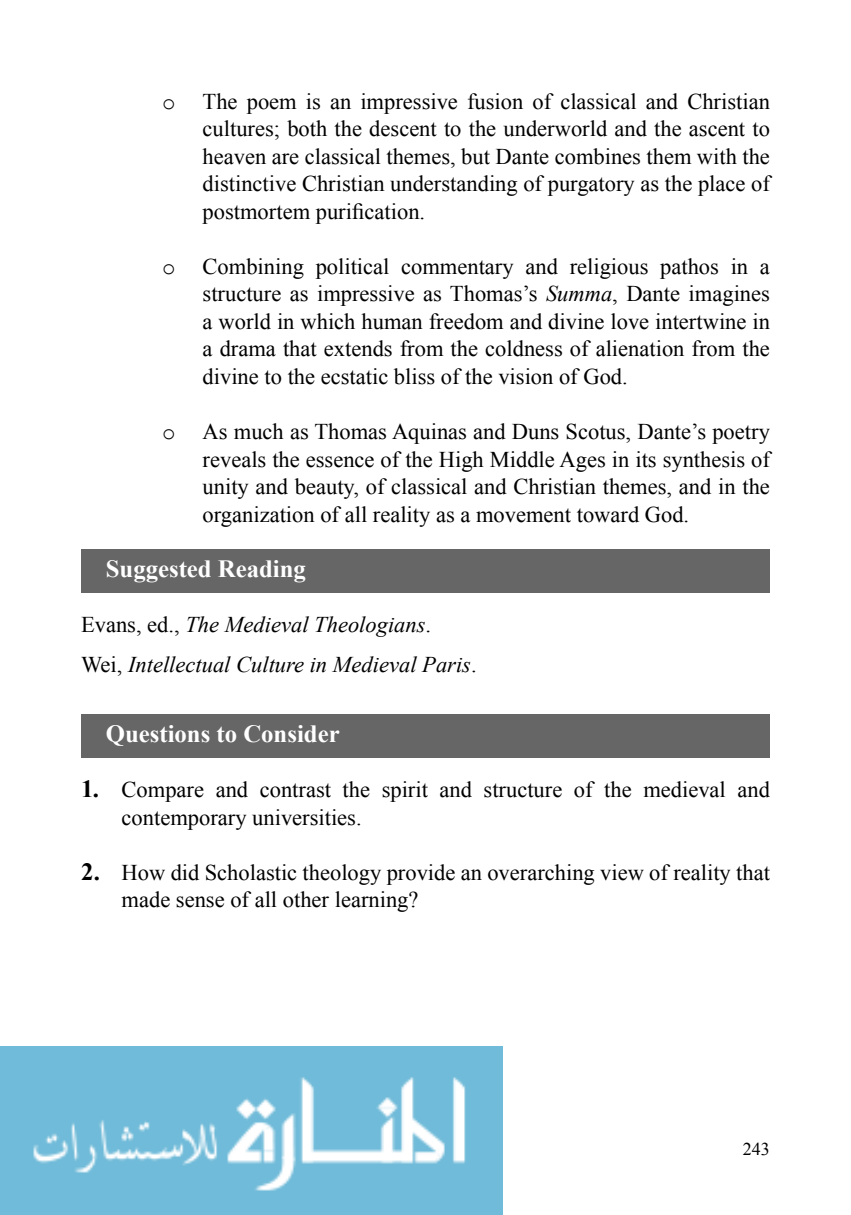
<style>
.page{position:relative;width:851px;height:1215px;background:#fff}
.page>*{position:absolute;margin:0;border:0;box-sizing:border-box;transform-origin:0 0}
.t1{font:700 24.75px "Times New Roman";color:#fff}
.t2{font:22.5px/27.4px "Times New Roman";color:#000;text-align:justify}
.t3{font:italic 22.5px/40.5px "Times New Roman";color:#000}
.t4{font:18px "Times New Roman";color:#000}
.s1{font-family:"Courier New"}
.s2{font-style:italic}
.s3{font-style:normal}
.s4{font-weight:700;font-size:24.75px}
</style>
<div class="page">
<img style="left:0;top:1046px;width:502px;height:169px">
<div style="left:81px;top:714px;width:689px;height:44px;background:#666"></div>
<div style="left:81px;top:549px;width:689px;height:43px;background:#666"></div>
<p class="t2" style="left:202px;top:87px;width:569px;text-indent:-40px"><span class="s1">o</span> The poem is an impressive fusion of classical and Christian cultures; both the descent to the underworld and the ascent to heaven are classical themes, but Dante combines them with the distinctive Christian understanding of purgatory as the place of postmortem purification.</p>
<p class="t2" style="left:202px;top:252px;width:569px;text-indent:-40px"><span class="s1">o</span> Combining political commentary and religious pathos in a structure as impressive as Thomas’s <span class="s2">Summa</span>, Dante imagines a world in which human freedom and divine love intertwine in a drama that extends from the coldness of alienation from the divine to the ecstatic bliss of the vision of God.</p>
<p class="t2" style="left:202px;top:417px;width:569px;text-indent:-40px"><span class="s1">o</span> As much as Thomas Aquinas and Duns Scotus, Dante’s poetry reveals the essence of the High Middle Ages in its synthesis of unity and beauty, of classical and Christian themes, and in the organization of all reality as a movement toward God.</p>
<p class="t1" style="left:106px;top:551px;width:202px">Suggested Reading</p>
<p class="t3" style="left:81px;top:603px;width:397px"><span class="s3">Evans, ed.,</span> The Medieval Theologians<span class="s3">.<br>Wei,</span> Intellectual Culture in Medieval Paris<span class="s3">.</span></p>
<p class="t1" style="left:106px;top:717px;width:235px">Questions to Consider</p>
<p class="t2" style="left:122px;top:775px;width:650px;text-indent:-40px"><span class="s4">1.</span> Compare and contrast the spirit and structure of the medieval and contemporary universities.</p>
<p class="t2" style="left:122px;top:858px;width:650px;text-indent:-40px"><span class="s4">2.</span> How did Scholastic theology provide an overarching view of reality that made sense of all other learning?</p>
<p class="t4" style="left:742px;top:1137px;width:28px">243</p>
</div>
